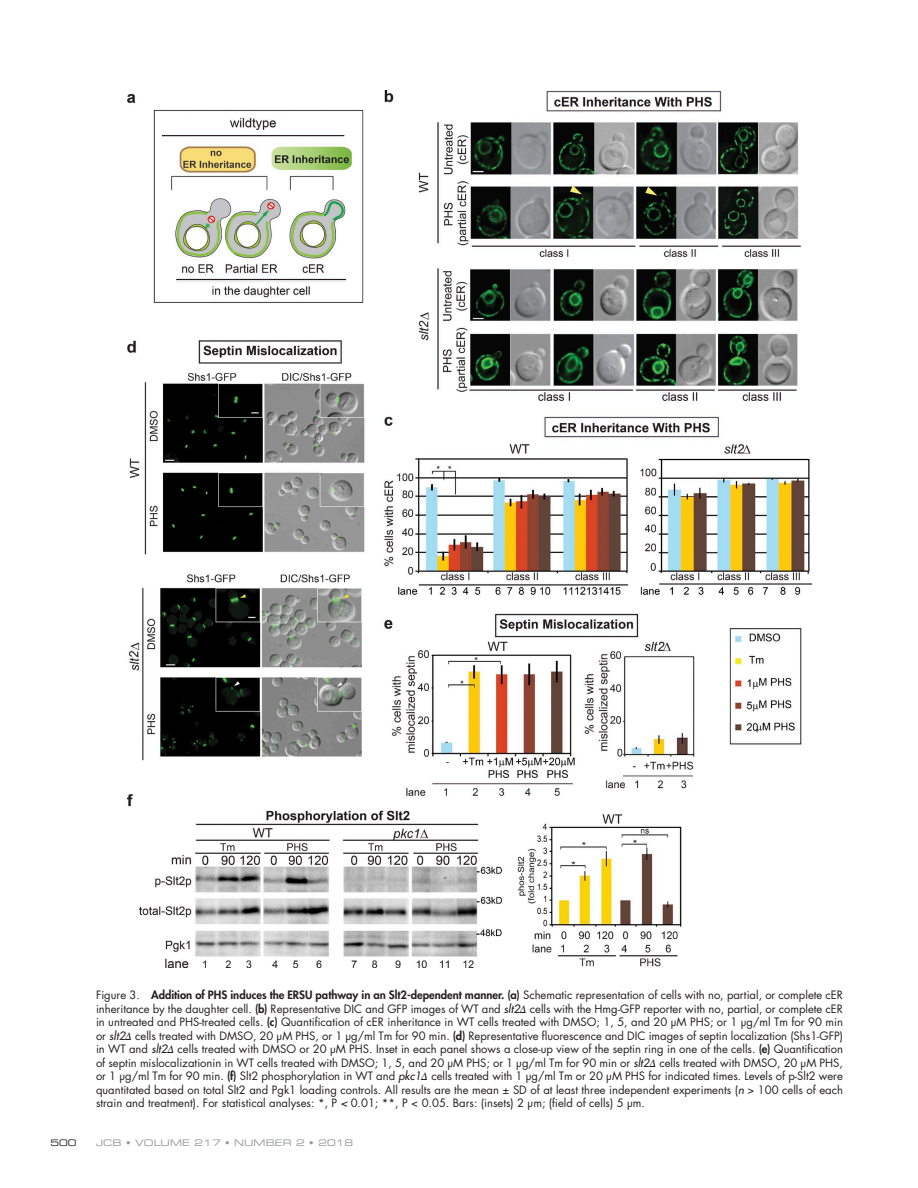
<style>
.page{position:relative;width:918px;height:1188px;background:#fff}
.page>*{position:absolute;margin:0;border:0;box-sizing:border-box;transform-origin:0 0}
.t1{font:11.25px/13.5px "Futura Std";color:#231f20;text-align:justify}
.t2{font:9px "Eurostile LT Std Ex 2";letter-spacing:.01em;color:#949698}
.t3{font:9px "Eurostile LT Std Ex 2";color:#231f20}
.s1{font-weight:800}
.s2{font-weight:500;font-style:italic}
.s3{font-family:"STIX General";font-style:italic}
</style>
<div class="page">
<img style="left:128px;top:90px;width:684px;height:878px">
<p class="t1" style="left:96px;top:989px;width:749px">Figure 3. <span class="s1">Addition of PHS induces the ERSU pathway in an Slt2-dependent manner. (a)</span> Schematic representation of cells with no, partial, or complete cER inheritance by the daughter cell. <span class="s1">(b)</span> Representative DIC and GFP images of WT and <span class="s2">slt2</span><span class="s3">Δ</span> cells with the Hmg-GFP reporter with no, partial, or complete cER in untreated and PHS-treated cells. <span class="s1">(c)</span> Quantification of cER inheritance in WT cells treated with DMSO; 1, 5, and 20 µM PHS; or 1 µg/ml Tm for 90 min or <span class="s2">slt2</span><span class="s3">Δ</span> cells treated with DMSO, 20 µM PHS, or 1 µg/ml Tm for 90 min. <span class="s1">(d)</span> Representative fluorescence and DIC images of septin localization (Shs1-GFP) in WT and <span class="s2">slt2</span><span class="s3">Δ</span> cells treated with DMSO or 20 µM PHS. Inset in each panel shows a close-up view of the septin ring in one of the cells. <span class="s1">(e)</span> Quantification of septin mislocalizationin in WT cells treated with DMSO; 1, 5, and 20 µM PHS; or 1 µg/ml Tm for 90 min or <span class="s2">slt2</span><span class="s3">Δ</span> cells treated with DMSO, 20 µM PHS, or 1 µg/ml Tm for 90 min. <span class="s1">(f)</span> Slt2 phosphorylation in WT and <span class="s2">pkc1</span><span class="s3">Δ</span> cells treated with 1 µg/ml Tm or 20 µM PHS for indicated times. Levels of p-Slt2 were quantitated based on total Slt2 and Pgk1 loading controls. All results are the mean ± SD of at least three independent experiments (<span class="s2">n</span> &gt; 100 cells of each strain and treatment). For statistical analyses: *, P <span class="s2">&lt;</span> 0.01; **, P &lt; 0.05. Bars: (insets) 2 µm; (field of cells) 5 µm.</p>
<p class="t3" style="left:50px;top:1136px;width:28px">500</p>
<p class="t2" style="left:96px;top:1136px;width:259px">JCB • VOLUME 217 • NUMBER 2 • 2018</p>
</div>
